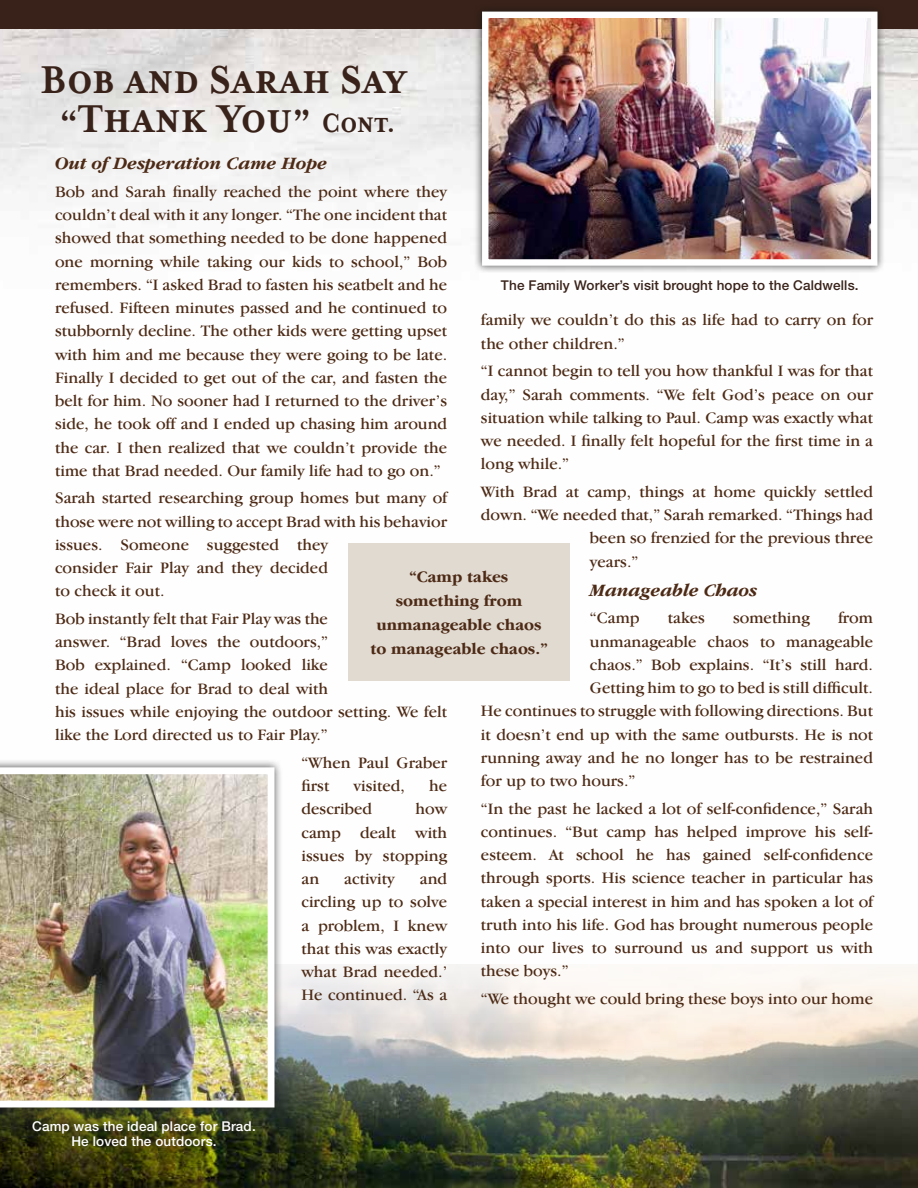
<style>
.page{position:relative;width:918px;height:1188px;background:#fff}
.page>*{position:absolute;margin:0;border:0;box-sizing:border-box;transform-origin:0 0}
.t1{font:45px/39px "Mrs Eaves XL Ser Nar SCB";letter-spacing:.02em;color:#392219;text-align:center}
.t2{font:italic 700 18px "Garamond IT Cby BT";color:#4d2a15}
.t3{font:16.5px/23.2px "Garamond IT Cby BT";color:#4d2a15;text-align:justify}
.t4{font:700 16.5px/24px "Garamond IT Cby BT";color:#4d2a15;text-align:center}
.t5{font:500 13.5px "Helvetica Neue LT Std";letter-spacing:.01em;color:#392219}
.t6{font:500 13.5px/15px "Helvetica Neue LT Std";letter-spacing:.01em;color:#fff;text-align:center}
.s1{font-size:30px}
</style>
<div class="page">
<img style="left:0;top:28px;width:918px;height:174px">
<img style="left:0;top:964px;width:918px;height:224px">
<div style="left:0;top:0;width:918px;height:28px;background:#392219"></div>
<div style="left:348px;top:543px;width:222px;height:138px;background:#e1dad1"></div>
<div style="left:0;top:759px;width:283px;height:357px;background:#171717;opacity:.75"></div>
<img style="left:0;top:767px;width:275px;height:341px">
<div style="left:474px;top:3px;width:412px;height:271px;background:#171717;opacity:.75"></div>
<img style="left:489px;top:19px;width:382px;height:240px">
<div style="left:482px;top:12px;width:396px;height:254px;border:6px solid #fff"></div>
<div style="left:25px;top:1113px;width:237px;height:41px;background:#171717;opacity:.75"></div>
<h1 class="t1" style="left:40px;top:60px;width:368px">Bob and Sarah Say “Thank You” <span class="s1">Cont.</span></h1>
<p class="t2" style="left:55px;top:153px;width:274px">Out of Desperation Came Hope</p>
<p class="t3" style="left:55px;top:180px;width:394px">Bob and Sarah finally reached the point where they couldn’t deal with it any longer. “The one incident that showed that something needed to be done happened one morning while taking our kids to school,” Bob remembers. “I asked Brad to fasten his seatbelt and he refused. Fifteen minutes passed and he continued to stubbornly decline. The other kids were getting upset with him and me because they were going to be late.<br>Finally I decided to get out of the car, and fasten the belt for him. No sooner had I returned to the driver’s side, he took off and I ended up chasing him around the car. I then realized that we couldn’t provide the time that Brad needed. Our family life had to go on.”</p>
<p class="t3" style="left:55px;top:486px;width:394px;text-align:left">Sarah started researching group homes but many of those were not willing to accept Brad with his behavior issues. Someone suggested they<br>consider Fair Play and they decided<br>to check it out.</p>
<p class="t3" style="left:55px;top:607px;width:394px;text-align:left">Bob instantly felt that Fair Play was the<br>answer. “Brad loves the outdoors,”<br>Bob explained. “Camp looked like<br>the ideal place for Brad to deal with<br>his issues while enjoying the outdoor setting. We felt like the Lord directed us to Fair Play.”</p>
<p class="t3" style="left:302px;top:751px;width:147px">“When Paul Graber first</p>
<p class="t5" style="left:501px;top:277px;width:359px">The Family Worker’s visit brought hope to the Caldwells.</p>
<p class="t3" style="left:481px;top:308px;width:394px">family we couldn’t do this as life had to carry on for the other children.”</p>
<p class="t3" style="left:481px;top:359px;width:394px">“I cannot begin to tell you how thankful I was for that day,” Sarah comments. “We felt God’s peace on our situation while talking to Paul. Camp was exactly what we needed. I finally felt hopeful for the first time in a long while.”</p>
<p class="t3" style="left:481px;top:480px;width:394px">With Brad at camp, things at home quickly settled</p>
<p class="t3" style="left:481px;top:503px;width:394px">down. “We needed that,” Sarah remarked. “Things had</p>
<p class="t3" style="left:590px;top:526px;width:285px">been so frenzied for the previous three</p>
<p class="t3" style="left:590px;top:549px;width:50px">years.”</p>
<p class="t2" style="left:590px;top:579px;width:169px">Manageable Chaos</p>
<p class="t3" style="left:590px;top:606px;width:51px">“Camp</p>
<p class="t3" style="left:668px;top:606px;width:39px">takes</p>
<p class="t3" style="left:733px;top:606px;width:78px">something</p>
<p class="t3" style="left:838px;top:606px;width:37px">from</p>
<p class="t3" style="left:590px;top:629px;width:285px">unmanageable chaos to manageable</p>
<p class="t3" style="left:590px;top:653px;width:285px">chaos.” Bob explains. “It’s still hard.</p>
<p class="t3" style="left:590px;top:676px;width:285px">Getting him to go to bed is still difficult.</p>
<p class="t3" style="left:481px;top:699px;width:394px">He continues to struggle with following directions. But</p>
<p class="t3" style="left:481px;top:722px;width:394px">it doesn’t end up with the same outbursts. He is not</p>
<p class="t3" style="left:481px;top:746px;width:394px">running away and he no longer has to be restrained</p>
<p class="t3" style="left:481px;top:769px;width:156px">for up to two hours.”</p>
<p class="t3" style="left:481px;top:796px;width:394px">“In the past he lacked a lot of self-confidence,” Sarah continues. “But camp has helped improve his self&shy;esteem. At school he has gained self-confidence through sports. His science teacher in particular has taken a special interest in him and has spoken a lot of truth into his life. God has brought numerous people into our lives to surround us and support us with these boys.”</p>
<p class="t3" style="left:481px;top:987px;width:394px">“We thought we could bring these boys into our home</p>
<p class="t4" style="left:370px;top:565px;width:179px">“Camp takes something from unmanageable chaos to manageable chaos.”</p>
<p class="t3" style="left:354px;top:774px;width:53px">visited,</p>
<p class="t3" style="left:429px;top:774px;width:20px">he</p>
<p class="t3" style="left:302px;top:797px;width:72px">described</p>
<p class="t3" style="left:302px;top:797px;width:147px;text-indent:114px">how camp dealt with issues by stopping an</p>
<p class="t3" style="left:302px;top:867px;width:147px;text-indent:118px">and circling up to solve a problem, I knew that this was exactly what Brad needed.’ He continued. “As a</p>
<p class="t3" style="left:344px;top:867px;width:52px">activity</p>
<p class="t6" style="left:32px;top:1119px;width:225px">Camp was the ideal place for Brad.<br>He loved the outdoors.</p>
</div>
